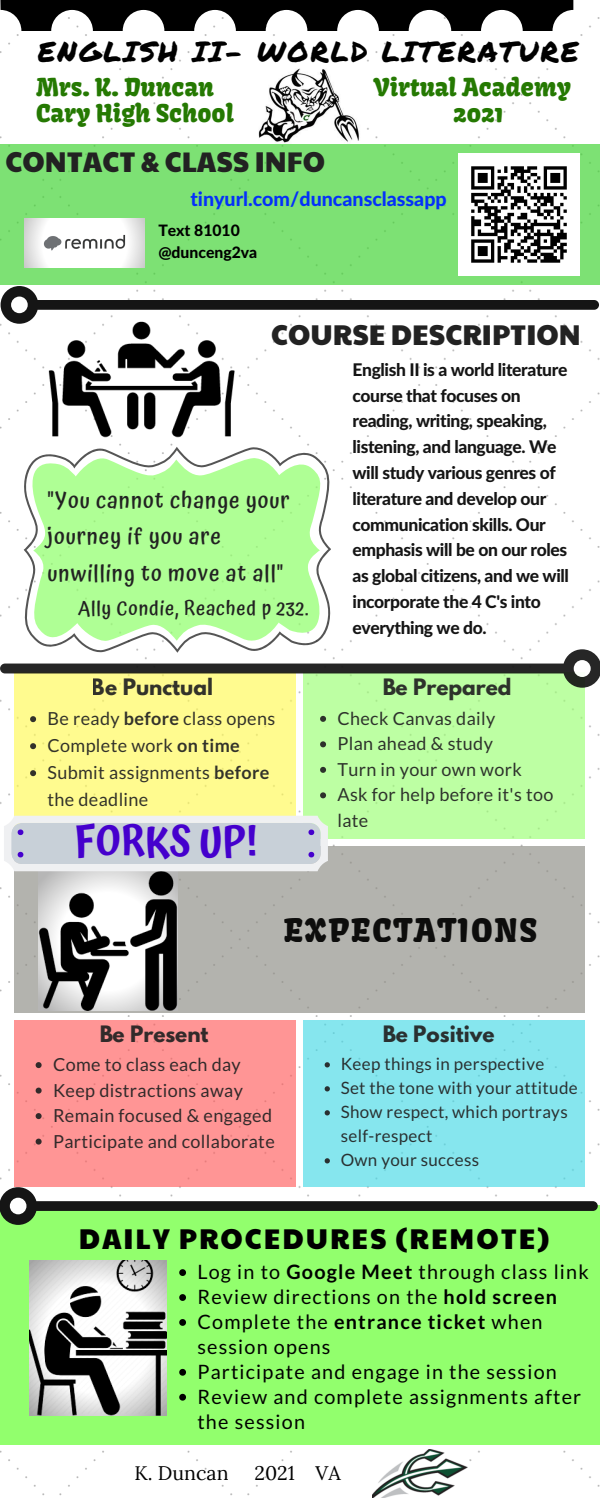
<style>
.page{position:relative;width:600px;height:1500px;background:#fff}
.page>*{position:absolute;margin:0;border:0;box-sizing:border-box;transform-origin:0 0}
.t1{font:600 40.2px "Atma";color:#4500cd}
.t2{font:32px "Kavoon";letter-spacing:.07em;color:#000}
.t3{font:28.4px "Permanent Marker";letter-spacing:.07em;color:#000}
.t4{font:28px "Paytone One";color:#222}
.t5{font:28px "Paytone One";letter-spacing:.07em;color:#000}
.t6{font:24.3px "Kavoon";color:#257902}
.t7{font:500 22.8px/36.8px "Atma";letter-spacing:.04em;color:#222}
.t8{font:700 20px "League Spartan";color:#222}
.t9{font:19.8px/24.9px "Lato";letter-spacing:.06em;color:#000}
.t10{font:500 19.8px "Atma";letter-spacing:.04em;color:#222}
.t11{font:800 19.7px "Lato Latin";color:#0430fa}
.t12{font:19.7px "Lora";color:#000}
.t13{font:18px/25.5px "Lato";letter-spacing:.02em;color:#222}
.t14{font:800 17.5px/25.8px "Lato Latin";letter-spacing:-.02em;color:#151515}
.t15{font:17px/24px "Lato";letter-spacing:.02em;color:#222}
.t16{font:800 15.7px "Lato Latin";color:#000}
.s1{font-weight:700}
</style>
<div class="page">
<img style="left:0;top:0;width:600px;height:1498px">
<div style="left:0;top:1206px;width:600px;height:238px;background:#92ff6d"></div>
<svg style="left:0;top:1187px;width:598px;height:38px"></svg>
<div style="left:10px;top:1198px;width:16px;height:16px;background:#fff;border-radius:50%"></div>
<img style="left:255px;top:65px;width:107px;height:79px">
<div style="left:0;top:144px;width:600px;height:141px;background:#7de174"></div>
<svg style="left:24px;top:218px;width:121px;height:49px;background:#eaeaea"></svg>
<img style="left:458px;top:154px;width:122px;height:121px">
<svg style="left:1px;top:286px;width:598px;height:38px"></svg>
<div style="left:11px;top:297px;width:17px;height:16px;background:#fff;border-radius:50%"></div>
<svg style="left:0;top:0;width:573px;height:31px"></svg>
<div style="left:14px;top:672px;width:281px;height:166px;background:#fffb8f"></div>
<div style="left:303px;top:672px;width:282px;height:166px;background:#bdffa3"></div>
<div style="left:14px;top:846px;width:571px;height:166px;background:#b3b3ae"></div>
<div style="left:14px;top:1020px;width:281px;height:166px;background:#ff9595"></div>
<div style="left:303px;top:1020px;width:282px;height:166px;background:#86e6ee"></div>
<svg style="left:30px;top:716px;width:6px;height:6px"></svg>
<svg style="left:30px;top:743px;width:6px;height:6px"></svg>
<svg style="left:30px;top:770px;width:6px;height:6px"></svg>
<svg style="left:320px;top:716px;width:6px;height:6px"></svg>
<svg style="left:320px;top:741px;width:6px;height:6px"></svg>
<svg style="left:320px;top:767px;width:6px;height:6px"></svg>
<svg style="left:320px;top:792px;width:6px;height:6px"></svg>
<svg style="left:36px;top:1062px;width:6px;height:6px"></svg>
<svg style="left:36px;top:1088px;width:6px;height:6px"></svg>
<svg style="left:36px;top:1113px;width:6px;height:6px"></svg>
<svg style="left:36px;top:1139px;width:6px;height:6px"></svg>
<svg style="left:325px;top:1062px;width:5px;height:5px"></svg>
<svg style="left:325px;top:1086px;width:5px;height:5px"></svg>
<svg style="left:325px;top:1110px;width:5px;height:5px"></svg>
<svg style="left:325px;top:1158px;width:5px;height:5px"></svg>
<svg style="left:0;top:649px;width:600px;height:39px"></svg>
<div style="left:574px;top:660px;width:17px;height:17px;background:#fff;border-radius:50%"></div>
<svg style="left:24px;top:447px;width:306px;height:206px"></svg>
<svg style="left:27px;top:453px;width:298px;height:195px;background:#b9fba3"></svg>
<img style="left:48px;top:285px;width:187px;height:188px">
<svg style="left:179px;top:1269px;width:7px;height:7px"></svg>
<svg style="left:179px;top:1294px;width:7px;height:7px"></svg>
<svg style="left:179px;top:1319px;width:7px;height:7px"></svg>
<svg style="left:179px;top:1369px;width:7px;height:7px"></svg>
<svg style="left:179px;top:1394px;width:7px;height:7px"></svg>
<svg style="left:30px;top:1260px;width:136px;height:156px;background:#9e9e9e"></svg>
<svg style="left:38px;top:871px;width:139px;height:140px;background:#8f8f8f"></svg>
<img style="left:373px;top:1449px;width:94px;height:48px">
<svg style="left:4px;top:816px;width:324px;height:55px;background:#d2d8df"></svg>
<p class="t3" style="left:38px;top:30px;width:542px">ENGLISH II- WORLD LITERATURE</p>
<p class="t6" style="left:36px;top:72px;width:179px">Mrs. K. Duncan</p>
<p class="t6" style="left:375px;top:72px;width:198px">Virtual Academy</p>
<p class="t6" style="left:36px;top:98px;width:200px">Cary High School</p>
<p class="t6" style="left:453px;top:98px;width:52px">2021</p>
<p class="t4" style="left:6px;top:141px;width:321px">CONTACT &amp; CLASS INFO</p>
<p class="t11" style="left:191px;top:190px;width:258px">tinyurl.com/duncansclassapp</p>
<p class="t16" style="left:158px;top:224px;width:83px">Text 81010</p>
<p class="t16" style="left:158px;top:246px;width:100px">@dunceng2va</p>
<p class="t4" style="left:271px;top:314px;width:311px">COURSE DESCRIPTION</p>
<p class="t7" style="left:48px;top:481px;width:243px">"You cannot change your journey if you are unwilling to move at all"</p>
<p class="t10" style="left:78px;top:596px;width:232px">Ally Condie, Reached p 232.</p>
<p class="t14" style="left:352px;top:358px;width:218px">English II is a world literature course that focuses on reading, writing, speaking, listening, and language. We will study various genres of literature and develop our communication skills. Our emphasis will be on our roles as global citizens, and we will incorporate the 4 C's into everything we do.</p>
<p class="t8" style="left:92px;top:677px;width:123px">Be Punctual</p>
<p class="t8" style="left:382px;top:677px;width:131px">Be Prepared</p>
<p class="t13" style="left:47px;top:705px;width:229px;line-height:27px">Be ready <span class="s1">before</span> class opens<br>Complete work <span class="s1">on time<br></span>Submit assignments <span class="s1">before </span>the deadline</p>
<p class="t13" style="left:337px;top:705px;width:218px">Check Canvas daily<br>Plan ahead &amp; study<br>Turn in your own work<br>Ask for help before it's too late</p>
<p class="t1" style="left:74px;top:817px;width:185px">FORKS UP!</p>
<p class="t8" style="left:99px;top:1024px;width:111px">Be Present</p>
<h2 class="t2" style="left:284px;top:910px;width:254px">EXPECTATIONS</h2>
<p class="t8" style="left:382px;top:1024px;width:114px">Be Positive</p>
<p class="t13" style="left:53px;top:1051px;width:223px">Come to class each day<br>Keep distractions away<br>Remain focused &amp; engaged<br>Participate and collaborate</p>
<p class="t15" style="left:341px;top:1051px;width:239px">Keep things in perspective<br>Set the tone with your attitude<br>Show respect, which portrays self-respect<br>Own your success</p>
<p class="t5" style="left:79px;top:1218px;width:472px">DAILY PROCEDURES (REMOTE)</p>
<p class="t9" style="left:197px;top:1259px;width:393px">Log in to <span class="s1">Google Meet</span> through class link</p>
<p class="t9" style="left:197px;top:1284px;width:361px">Review directions on the <span class="s1">hold screen</span></p>
<p class="t9" style="left:197px;top:1309px;width:347px">Complete the <span class="s1">entrance ticket</span> when session opens</p>
<p class="t9" style="left:197px;top:1359px;width:361px">Participate and engage in the session</p>
<p class="t9" style="left:197px;top:1384px;width:385px">Review and complete assignments after the session</p>
<p class="t12" style="left:134px;top:1460px;width:96px">K. Duncan</p>
<p class="t12" style="left:255px;top:1460px;width:88px">2021 VA</p>
</div>
